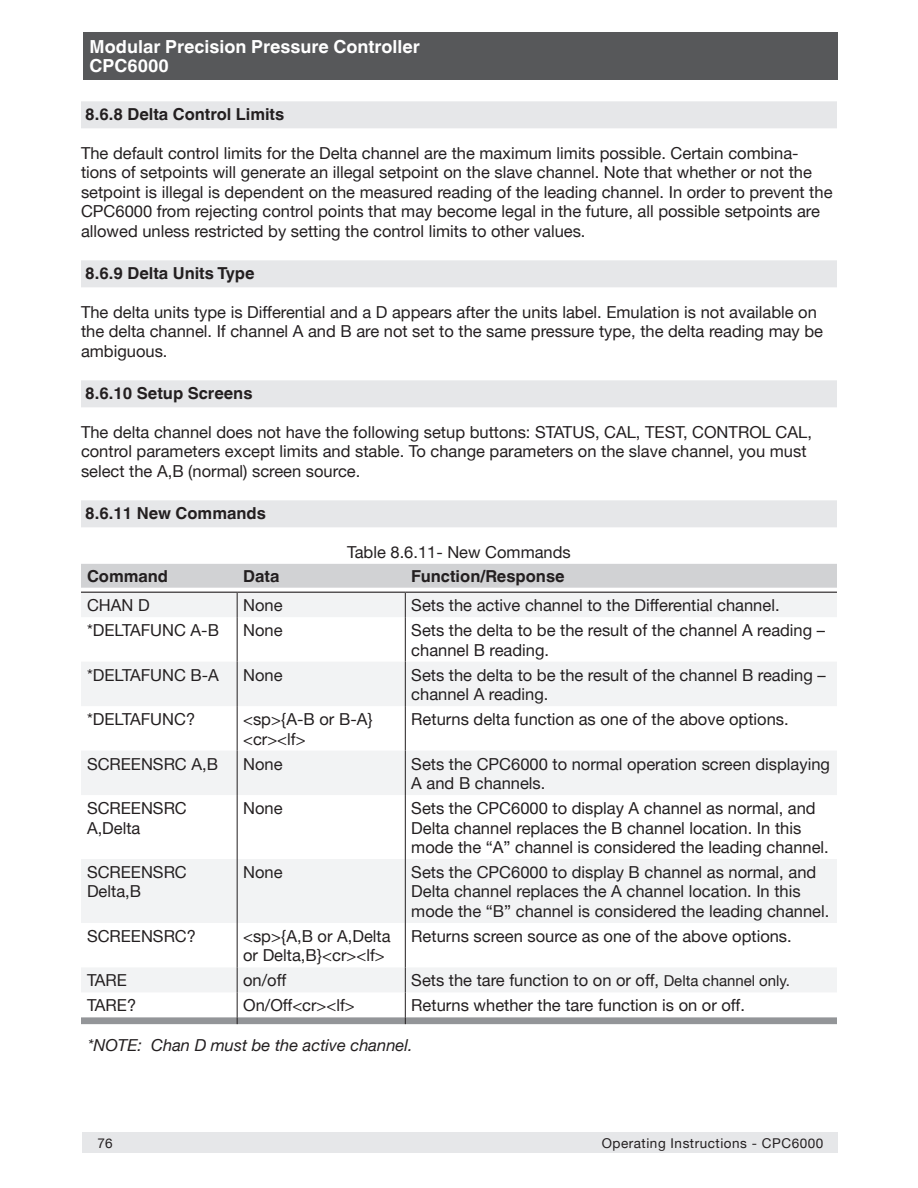
<style>
.page{position:relative;width:918px;height:1188px;background:#fff}
.page>*{position:absolute;margin:0;border:0;box-sizing:border-box;transform-origin:0 0}
.t1{font:700 18px/19.5px "Helvetica World";color:#fff}
._05_running_text{font:16.5px/19.5px "Helvetica Neue";color:#231f20}
.SubSubheadiline_grey{font:700 16.5px "Helvetica World";color:#231f20}
._05_running_text-2{font:italic 16.5px "Helvetica Neue";color:#231f20}
._05_running_text-3{font:700 16.5px "Helvetica World";color:#231f20}
.t2{font:13.5px "Helvetica Neue";letter-spacing:.04em;color:#231f20}
.s1{font-size:15px}
</style>
<div class="page">
<div style="left:83px;top:32px;width:754px;height:48px;background:#57585a"></div>
<div style="left:82px;top:1132px;width:756px;height:22px;background:#e6e7e9"></div>
<div style="left:81px;top:101px;width:756px;height:27px;background:#e6e7e9"></div>
<div style="left:81px;top:260px;width:756px;height:27px;background:#e6e7e9"></div>
<div style="left:81px;top:380px;width:756px;height:27px;background:#e6e7e9"></div>
<div style="left:81px;top:500px;width:756px;height:27px;background:#e6e7e9"></div>
<svg style="left:81px;top:617px;width:756px;height:350px"></svg>
<svg style="left:81px;top:564px;width:756px;height:53px"></svg>
<hr style="left:237px;top:617px;width:1px;height:45px;background:#231f20">
<hr style="left:405px;top:617px;width:1px;height:45px;background:#231f20">
<hr style="left:237px;top:662px;width:1px;height:44px;background:#231f20">
<hr style="left:405px;top:662px;width:1px;height:44px;background:#231f20">
<hr style="left:237px;top:706px;width:1px;height:45px;background:#231f20">
<hr style="left:405px;top:706px;width:1px;height:45px;background:#231f20">
<hr style="left:237px;top:751px;width:1px;height:44px;background:#231f20">
<hr style="left:405px;top:751px;width:1px;height:44px;background:#231f20">
<hr style="left:237px;top:795px;width:1px;height:64px;background:#231f20">
<hr style="left:405px;top:795px;width:1px;height:64px;background:#231f20">
<hr style="left:237px;top:859px;width:1px;height:64px;background:#231f20">
<hr style="left:405px;top:859px;width:1px;height:64px;background:#231f20">
<hr style="left:237px;top:923px;width:1px;height:44px;background:#231f20">
<hr style="left:405px;top:923px;width:1px;height:44px;background:#231f20">
<svg style="left:81px;top:967px;width:756px;height:57px"></svg>
<p class="t1" style="left:90px;top:37px;width:332px">Modular Precision Pressure Controller<br>CPC6000</p>
<p class="SubSubheadiline_grey" style="left:85px;top:104px;width:201px">8.6.8 Delta Control Limits</p>
<p class="_05_running_text" style="left:81px;top:143px;width:753px">The default control limits for the Delta channel are the maximum limits possible. Certain combina&shy;tions of setpoints will generate an illegal setpoint on the slave channel. Note that whether or not the setpoint is illegal is dependent on the measured reading of the leading channel. In order to prevent the CPC6000 from rejecting control points that may become legal in the future, all possible setpoints are allowed unless restricted by setting the control limits to other values.</p>
<p class="SubSubheadiline_grey" style="left:85px;top:263px;width:171px">8.6.9 Delta Units Type</p>
<p class="_05_running_text" style="left:81px;top:302px;width:744px">The delta units type is Differential and a D appears after the units label. Emulation is not available on the delta channel. If channel A and B are not set to the same pressure type, the delta reading may be ambiguous.</p>
<p class="SubSubheadiline_grey" style="left:85px;top:383px;width:169px">8.6.10 Setup Screens</p>
<p class="_05_running_text" style="left:81px;top:422px;width:733px">The delta channel does not have the following setup buttons: STATUS, CAL, TEST, CONTROL CAL, control parameters except limits and stable. To change parameters on the slave channel, you must select the A,B (normal) screen source.</p>
<p class="SubSubheadiline_grey" style="left:85px;top:503px;width:182px">8.6.11 New Commands</p>
<p class="_05_running_text" style="left:347px;top:542px;width:225px">Table 8.6.11- New Commands</p>
<p class="_05_running_text-3" style="left:87px;top:566px;width:83px">Command</p>
<p class="_05_running_text-3" style="left:243px;top:566px;width:38px">Data</p>
<p class="_05_running_text-3" style="left:411px;top:566px;width:155px">Function/Response</p>
<p class="_05_running_text" style="left:87px;top:595px;width:64px">CHAN D</p>
<p class="_05_running_text" style="left:243px;top:595px;width:41px">None</p>
<p class="_05_running_text" style="left:411px;top:595px;width:370px">Sets the active channel to the Differential channel.</p>
<p class="_05_running_text" style="left:87px;top:620px;width:134px">*DELTAFUNC A-B</p>
<p class="_05_running_text" style="left:243px;top:620px;width:41px">None</p>
<p class="_05_running_text" style="left:411px;top:620px;width:415px">Sets the delta to be the result of the channel A reading – channel B reading.</p>
<p class="_05_running_text" style="left:87px;top:665px;width:134px">*DELTAFUNC B-A</p>
<p class="_05_running_text" style="left:243px;top:665px;width:41px">None</p>
<p class="_05_running_text" style="left:411px;top:665px;width:416px">Sets the delta to be the result of the channel B reading – channel A reading.</p>
<p class="_05_running_text" style="left:87px;top:709px;width:110px">*DELTAFUNC?</p>
<p class="_05_running_text" style="left:243px;top:709px;width:131px">&lt;sp&gt;{A-B or B-A} &lt;cr&gt;&lt;lf&gt;</p>
<p class="_05_running_text" style="left:411px;top:709px;width:379px">Returns delta function as one of the above options.</p>
<p class="_05_running_text" style="left:87px;top:754px;width:133px">SCREENSRC A,B</p>
<p class="_05_running_text" style="left:243px;top:754px;width:41px">None</p>
<p class="_05_running_text" style="left:411px;top:754px;width:420px">Sets the CPC6000 to normal operation screen displaying<br>A and B channels.</p>
<p class="_05_running_text" style="left:87px;top:798px;width:101px">SCREENSRC<br>A,Delta</p>
<p class="_05_running_text" style="left:243px;top:798px;width:41px">None</p>
<p class="_05_running_text" style="left:411px;top:798px;width:419px">Sets the CPC6000 to display A channel as normal, and<br>Delta channel replaces the B channel location. In this mode the “A” channel is considered the leading channel.</p>
<p class="_05_running_text" style="left:87px;top:862px;width:101px">SCREENSRC<br>Delta,B</p>
<p class="_05_running_text" style="left:243px;top:862px;width:41px">None</p>
<p class="_05_running_text" style="left:411px;top:862px;width:420px">Sets the CPC6000 to display B channel as normal, and<br>Delta channel replaces the A channel location. In this mode the “B” channel is considered the leading channel.</p>
<p class="_05_running_text" style="left:87px;top:926px;width:111px">SCREENSRC?</p>
<p class="_05_running_text" style="left:243px;top:926px;width:149px">&lt;sp&gt;{A,B or A,Delta or Delta,B}&lt;cr&gt;&lt;lf&gt;</p>
<p class="_05_running_text" style="left:411px;top:926px;width:382px">Returns screen source as one of the above options.</p>
<p class="_05_running_text" style="left:87px;top:971px;width:42px">TARE</p>
<p class="_05_running_text" style="left:243px;top:971px;width:45px">on/off</p>
<p class="_05_running_text" style="left:411px;top:971px;width:380px">Sets the tare function to on or off, <span class="s1">Delta channel only.</span></p>
<p class="_05_running_text" style="left:87px;top:996px;width:51px">TARE?</p>
<p class="_05_running_text" style="left:243px;top:996px;width:113px">On/Off&lt;cr&gt;&lt;lf&gt;</p>
<p class="_05_running_text" style="left:411px;top:996px;width:335px">Returns whether the tare function is on or off.</p>
<p class="_05_running_text-2" style="left:88px;top:1035px;width:326px">*NOTE: Chan D must be the active channel.</p>
<p class="t2" style="left:98px;top:1135px;width:17px">76</p>
<p class="t2" style="left:602px;top:1135px;width:223px">Operating Instructions - CPC6000</p>
</div>
